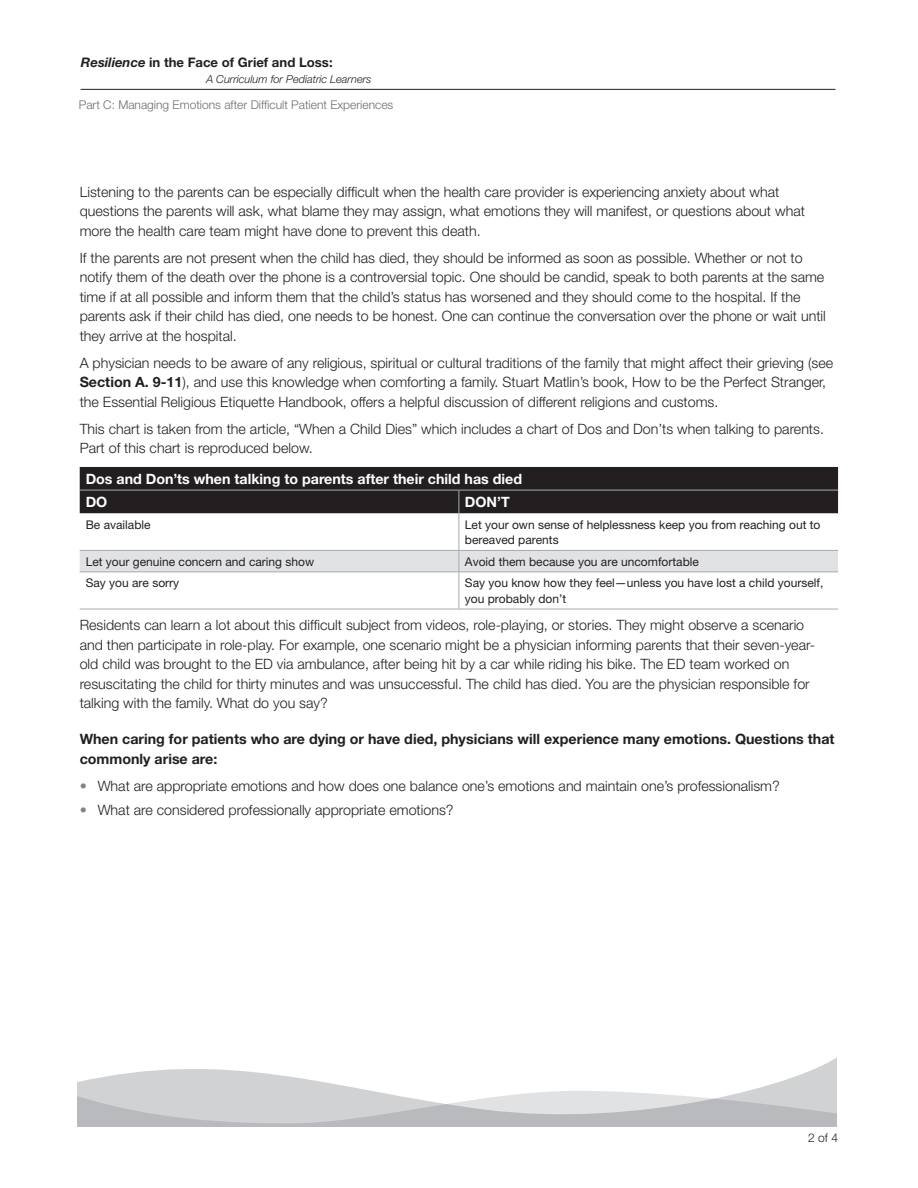
<style>
.page{position:relative;width:918px;height:1188px;background:#fff}
.page>*{position:absolute;margin:0;border:0;box-sizing:border-box;transform-origin:0 0}
.BODY_TEXT{font:300 14.25px/19.5px "Helvetica Neue";color:#231f20}
.Head_3{font:700 14.25px/19.5px "Helvetica Neue";color:#231f20}
.BODY_BULLETS{font:300 14.25px "Helvetica Neue";color:#231f20}
.White_Table_Heads{font:700 14.25px "Helvetica Neue";color:#fff}
.Body_Bullets_LAST{font:300 14.25px "Helvetica Neue";color:#231f20}
.t1{font:700 13.2px "Helvetica Neue";color:#231f20}
.Table_text{font:12px/15.8px "Helvetica Neue";color:#231f20}
.BODY_BULLETS-2{font:300 12px "Helvetica Neue";color:#6c6d70}
.t2{font:300 12px "Helvetica Neue";color:#231f20}
.t3{font:italic 300 10.95px "Helvetica Neue";color:#231f20}
.s1{font-style:italic}
.s2{font-weight:700}
.s3{color:#808285}
</style>
<div class="page">
<hr style="left:81px;top:89px;width:755px;height:1px;background:#231f20">
<svg style="left:78px;top:1057px;width:759px;height:34px"></svg>
<svg style="left:78px;top:1091px;width:759px;height:35px;background:#cccdcf"></svg>
<div style="left:80px;top:467px;width:758px;height:46px;background:#231f20"></div>
<hr style="left:459px;top:513px;width:1px;height:37px;background:#a8a9ad">
<div style="left:80px;top:550px;width:758px;height:21px;background:#e1e2e4"></div>
<hr style="left:80px;top:571px;width:379px;height:1px;background:#a8a9ad">
<hr style="left:459px;top:571px;width:379px;height:1px;background:#a8a9ad">
<hr style="left:459px;top:572px;width:1px;height:37px;background:#a8a9ad">
<hr style="left:80px;top:609px;width:379px;height:1px;background:#a8a9ad">
<hr style="left:459px;top:609px;width:379px;height:1px;background:#a8a9ad">
<hr style="left:80px;top:490px;width:379px;height:1px;background:#a8a9ad">
<hr style="left:459px;top:490px;width:379px;height:1px;background:#a8a9ad">
<p class="t1" style="left:81px;top:54px;width:253px"><span class="s1">Resilience</span> in the Face of Grief and Loss:</p>
<p class="t3" style="left:206px;top:72px;width:167px">A Curriculum for Pediatric Learners</p>
<p class="BODY_BULLETS-2" style="left:79px;top:97px;width:316px">Part C: Managing Emotions after Difficult Patient Experiences</p>
<p class="BODY_TEXT" style="left:80px;top:182px;width:727px">Listening to the parents can be especially difficult when the health care provider is experiencing anxiety about what questions the parents will ask, what blame they may assign, what emotions they will manifest, or questions about what more the health care team might have done to prevent this death.</p>
<p class="BODY_TEXT" style="left:80px;top:248px;width:748px">If the parents are not present when the child has died, they should be informed as soon as possible. Whether or not to notify them of the death over the phone is a controversial topic. One should be candid, speak to both parents at the same time if at all possible and inform them that the child’s status has worsened and they should come to the hospital. If the parents ask if their child has died, one needs to be honest. One can continue the conversation over the phone or wait until they arrive at the hospital.</p>
<p class="BODY_TEXT" style="left:80px;top:353px;width:755px">A physician needs to be aware of any religious, spiritual or cultural traditions of the family that might affect their grieving (see<br><span class="s2">Section A. 9-11</span>), and use this knowledge when comforting a family. Stuart Matlin’s book, How to be the Perfect Stranger, the Essential Religious Etiquette Handbook, offers a helpful discussion of different religions and customs.</p>
<p class="BODY_TEXT" style="left:80px;top:419px;width:746px">This chart is taken from the article, “When a Child Dies” which includes a chart of Dos and Don’ts when talking to parents.<br>Part of this chart is reproduced below.</p>
<p class="White_Table_Heads" style="left:86px;top:470px;width:438px">Dos and Don’ts when talking to parents after their child has died</p>
<p class="White_Table_Heads" style="left:86px;top:493px;width:23px">DO</p>
<p class="White_Table_Heads" style="left:465px;top:493px;width:46px">DON’T</p>
<p class="Table_text" style="left:86px;top:516px;width:66px">Be available</p>
<p class="Table_text" style="left:465px;top:516px;width:357px">Let your own sense of helplessness keep you from reaching out to bereaved parents</p>
<p class="Table_text" style="left:86px;top:554px;width:230px">Let your genuine concern and caring show</p>
<p class="Table_text" style="left:465px;top:554px;width:236px">Avoid them because you are uncomfortable</p>
<p class="Table_text" style="left:86px;top:575px;width:95px">Say you are sorry</p>
<p class="Table_text" style="left:465px;top:575px;width:360px">Say you know how they feel—unless you have lost a child yourself, you probably don’t</p>
<p class="BODY_TEXT" style="left:80px;top:615px;width:737px">Residents can learn a lot about this difficult subject from videos, role-playing, or stories. They might observe a scenario and then participate in role-play. For example, one scenario might be a physician informing parents that their seven-year&shy;old child was brought to the ED via ambulance, after being hit by a car while riding his bike. The ED team worked on resuscitating the child for thirty minutes and was unsuccessful. The child has died. You are the physician responsible for talking with the family. What do you say?</p>
<p class="Head_3" style="left:80px;top:729px;width:756px">When caring for patients who are dying or have died, physicians will experience many emotions. Questions that commonly arise are:</p>
<p class="BODY_BULLETS" style="left:80px;top:777px;width:702px"><span class="s3">•</span> What are appropriate emotions and how does one balance one’s emotions and maintain one’s professionalism?</p>
<p class="Body_Bullets_LAST" style="left:80px;top:801px;width:375px"><span class="s3">•</span> What are considered professionally appropriate emotions?</p>
<p class="t2" style="left:808px;top:1130px;width:31px">2 of 4</p>
</div>
